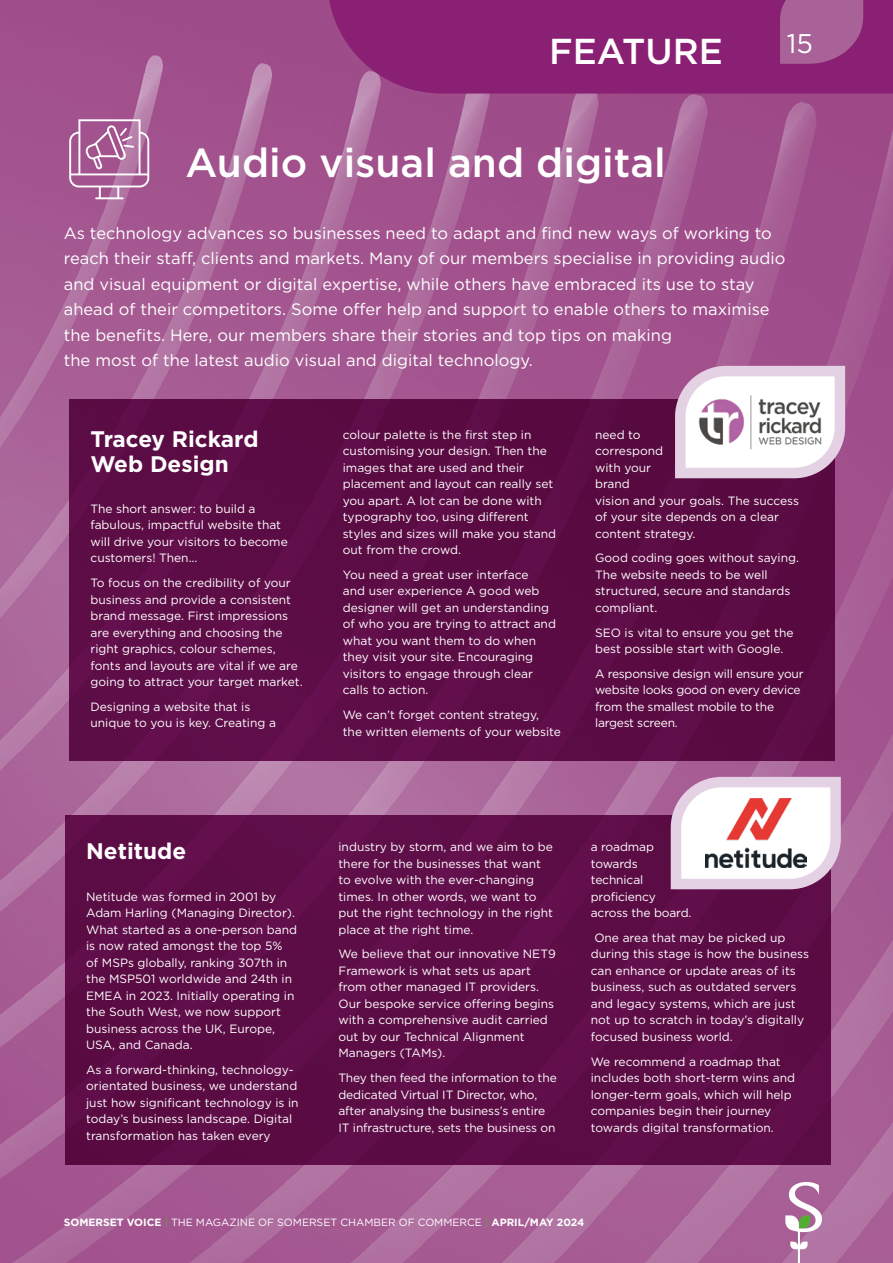
<style>
.page{position:relative;width:893px;height:1263px;background:#fff}
.page>*{position:absolute;margin:0;border:0;box-sizing:border-box;transform-origin:0 0}
.t1{font:500 40.5px "Gotham";color:#fff}
.t2{font:500 36px "Gotham";color:#fff}
.t3{font:27px "Gotham";color:#fff}
.Sector_Title{font:700 22.5px/24.8px "Gotham";color:#fff}
.t4{font:16.5px/25.5px "Gotham";color:#fff}
.Main_text_white{font:12px/16.5px "Gotham";color:#fff}
.Main_text_white-2{font:12px/16.5px "Gotham";letter-spacing:-.02em;color:#fff}
.Pagination{font:10.5px "Gotham";color:#fff}
.s1{font-weight:700}
.s2{color:#52ae32}
</style>
<div class="page">
<img style="left:0;top:0;width:893px;height:1263px">
<svg style="left:327px;top:0;width:566px;height:94px;fill:#8a2073"></svg>
<svg style="left:780px;top:0;width:83px;height:64px"></svg>
<svg style="left:69px;top:119px;width:80px;height:80px"></svg>
<div style="left:65px;top:815px;width:765px;height:350px;background:#5d0c45"></div>
<svg style="left:665px;top:772px;width:181px;height:122px"></svg>
<div style="left:69px;top:399px;width:766px;height:361px;background:#5c0c45"></div>
<svg style="left:670px;top:361px;width:180px;height:122px"></svg>
<svg style="left:785px;top:1182px;width:37px;height:81px"></svg>
<h2 class="t2" style="left:549px;top:27px;width:175px">FEATURE</h2>
<h3 class="t3" style="left:787px;top:27px;width:28px">15</h3>
<p class="t1" style="left:185px;top:136px;width:482px">Audio visual and digital</p>
<p class="t4" style="left:64px;top:220px;width:723px">As technology advances so businesses need to adapt and find new ways of working to reach their staff, clients and markets. Many of our members specialise in providing audio and visual equipment or digital expertise, while others have embraced its use to stay ahead of their competitors. Some offer help and support to enable others to maximise the benefits. Here, our members share their stories and top tips on making<br>the most of the latest audio visual and digital technology.</p>
<p class="Sector_Title" style="left:90px;top:426px;width:170px">Tracey Rickard<br>Web Design</p>
<p class="Main_text_white" style="left:90px;top:500px;width:199px">The short answer: to build a fabulous, impactful website that will drive your visitors to become customers! Then...</p>
<p class="Main_text_white" style="left:90px;top:574px;width:214px">To focus on the credibility of your business and provide a consistent brand message. First impressions are everything and choosing the right graphics, colour schemes, fonts and layouts are vital if we are going to attract your target market.</p>
<p class="Main_text_white" style="left:90px;top:698px;width:187px">Designing a website that is unique to you is key. Creating a</p>
<p class="Main_text_white" style="left:343px;top:426px;width:215px">colour palette is the first step in customising your design. Then the images that are used and their placement and layout can really set you apart. A lot can be done with typography too, using different styles and sizes will make you stand out from the crowd.</p>
<p class="Main_text_white" style="left:343px;top:566px;width:215px">You need a great user interface<br>and user experience A good web designer will get an understanding of who you are trying to attract and what you want them to do when they visit your site. Encouraging visitors to engage through clear calls to action.</p>
<p class="Main_text_white" style="left:343px;top:706px;width:220px">We can’t forget content strategy, the written elements of your website</p>
<p class="Main_text_white" style="left:595px;top:426px;width:205px">need to<br>correspond<br>with your<br>brand<br>vision and your goals. The success of your site depends on a clear content strategy.</p>
<p class="Main_text_white" style="left:595px;top:550px;width:205px">Good coding goes without saying.<br>The website needs to be well structured, secure and standards compliant.</p>
<p class="Main_text_white" style="left:595px;top:624px;width:200px">SEO is vital to ensure you get the best possible start with Google.</p>
<p class="Main_text_white-2" style="left:595px;top:665px;width:210px">A responsive design will ensure your website looks good on every device from the smallest mobile to the largest screen.</p>
<p class="Sector_Title" style="left:86px;top:839px;width:102px">Netitude</p>
<p class="Main_text_white" style="left:86px;top:888px;width:212px">Netitude was formed in 2001 by<br>Adam Harling (Managing Director).<br>What started as a one-person band is now rated amongst the top 5% of MSPs globally, ranking 307th in the MSP501 worldwide and 24th in<br>EMEA in 2023. Initially operating in the South West, we now support business across the UK, Europe,<br>USA, and Canada.</p>
<p class="Main_text_white" style="left:86px;top:1061px;width:214px">As a forward-thinking, technology&shy;orientated business, we understand just how significant technology is in today’s business landscape. Digital transformation has taken every</p>
<p class="Main_text_white" style="left:338px;top:838px;width:216px">industry by storm, and we aim to be there for the businesses that want to evolve with the ever-changing times. In other words, we want to put the right technology in the right place at the right time.</p>
<p class="Main_text_white" style="left:338px;top:946px;width:219px">We believe that our innovative NET9<br>Framework is what sets us apart from other managed IT providers.<br>Our bespoke service offering begins with a comprehensive audit carried out by our Technical Alignment<br>Managers (TAMs).</p>
<p class="Main_text_white" style="left:338px;top:1069px;width:220px">They then feed the information to the dedicated Virtual IT Director, who, after analysing the business’s entire IT infrastructure, sets the business on</p>
<p class="Main_text_white" style="left:591px;top:838px;width:102px">a roadmap towards technical proficiency across the board.</p>
<p class="Main_text_white" style="left:591px;top:929px;width:220px">One area that may be picked up during this stage is how the business can enhance or update areas of its business, such as outdated servers and legacy systems, which are just not up to scratch in today’s digitally focused business world.</p>
<p class="Main_text_white" style="left:591px;top:1053px;width:206px">We recommend a roadmap that includes both short-term wins and longer-term goals, which will help companies begin their journey towards digital transformation.</p>
<p class="Pagination" style="left:64px;top:1215px;width:522px"><span class="s1">SOMERSET VOICE</span> <span class="s2">|</span> THE MAGAZINE OF SOMERSET CHAMBER OF COMMERCE <span class="s2">|</span> <span class="s1">APRIL/MAY 2024</span></p>
</div>
